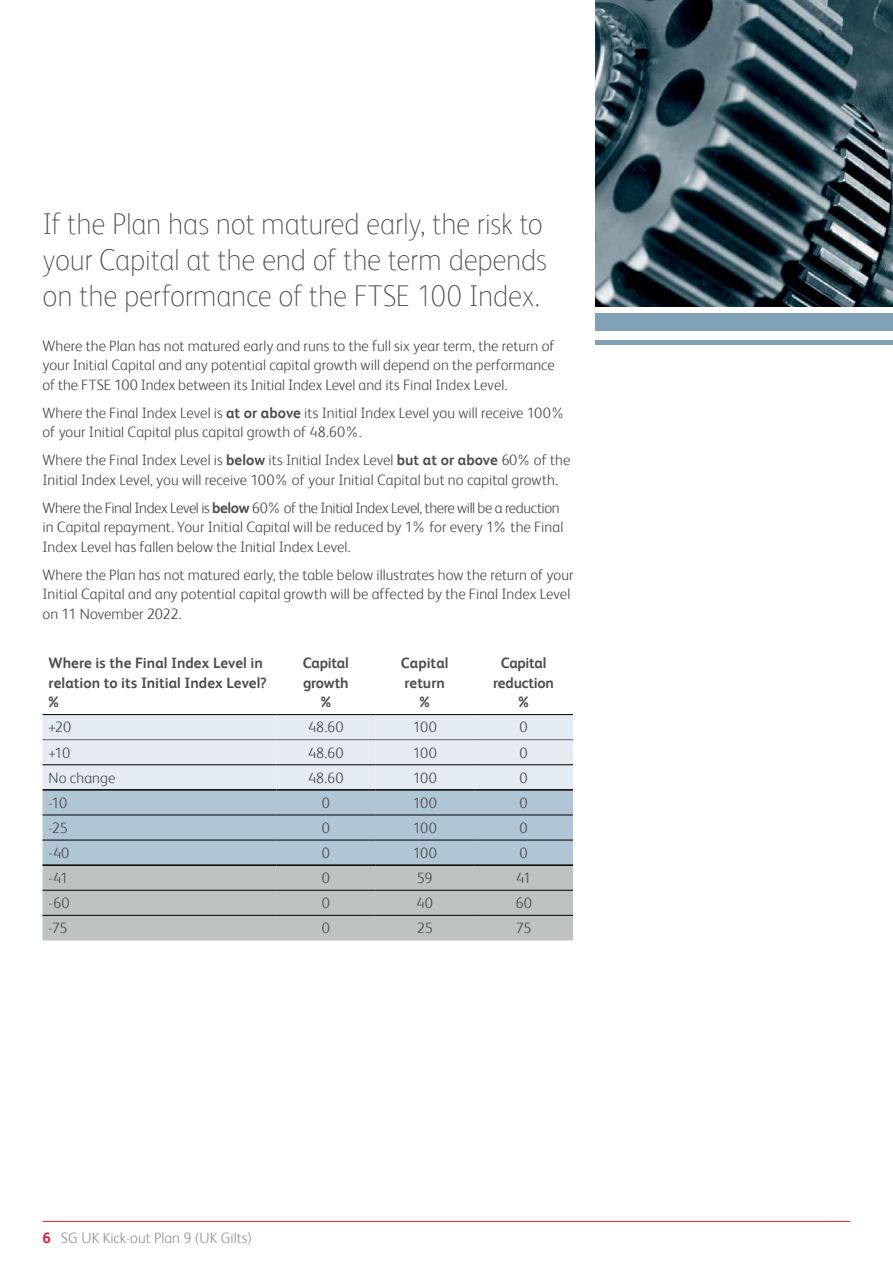
<style>
.page{position:relative;width:893px;height:1263px;background:#fff}
.page>*{position:absolute;margin:0;border:0;box-sizing:border-box;transform-origin:0 0}
.t1{font:100 30px/36px "FS Albert";letter-spacing:-.01em;color:#4d4d4f}
.t2{font:300 15px/19.5px "FS Albert";color:#4d4d4f}
.t3{font:700 15px/19.5px "FS Albert";color:#4d4d4f}
.t4{font:700 15px/19.5px "FS Albert";letter-spacing:-.02em;color:#4d4d4f;text-align:center}
.t5{font:300 15px "FS Albert";color:#939598}
.t6{font:700 15px "FS Albert";color:#df1e32}
.s1{font-weight:700}
</style>
<div class="page">
<hr style="left:43px;top:1221px;width:807px;height:1px;background:#df1e32">
<svg style="left:43px;top:715px;width:530px;height:225px;background:#c5cfd6"></svg>
<hr style="left:43px;top:739px;width:233px;height:1px;background:#636466">
<hr style="left:276px;top:739px;width:99px;height:1px;background:#636466">
<hr style="left:375px;top:739px;width:99px;height:1px;background:#636466">
<hr style="left:474px;top:739px;width:99px;height:1px;background:#636466">
<hr style="left:43px;top:764px;width:233px;height:1px;background:#000">
<hr style="left:276px;top:764px;width:99px;height:1px;background:#000">
<hr style="left:375px;top:764px;width:99px;height:1px;background:#000">
<hr style="left:474px;top:764px;width:99px;height:1px;background:#000">
<hr style="left:43px;top:789px;width:233px;height:2px;background:#000">
<hr style="left:276px;top:789px;width:99px;height:2px;background:#000">
<hr style="left:375px;top:789px;width:99px;height:2px;background:#000">
<hr style="left:474px;top:789px;width:99px;height:2px;background:#000">
<hr style="left:43px;top:815px;width:233px;height:1px;background:#000">
<hr style="left:276px;top:815px;width:99px;height:1px;background:#000">
<hr style="left:375px;top:815px;width:99px;height:1px;background:#000">
<hr style="left:474px;top:815px;width:99px;height:1px;background:#000">
<hr style="left:43px;top:840px;width:233px;height:1px;background:#000">
<hr style="left:276px;top:840px;width:99px;height:1px;background:#000">
<hr style="left:375px;top:840px;width:99px;height:1px;background:#000">
<hr style="left:474px;top:840px;width:99px;height:1px;background:#000">
<hr style="left:43px;top:864px;width:233px;height:2px;background:#000">
<hr style="left:276px;top:864px;width:99px;height:2px;background:#000">
<hr style="left:375px;top:864px;width:99px;height:2px;background:#000">
<hr style="left:474px;top:864px;width:99px;height:2px;background:#000">
<hr style="left:43px;top:714px;width:233px;height:1px;background:#000">
<hr style="left:276px;top:714px;width:99px;height:1px;background:#000">
<hr style="left:375px;top:714px;width:99px;height:1px;background:#000">
<hr style="left:474px;top:714px;width:99px;height:1px;background:#000">
<hr style="left:43px;top:890px;width:233px;height:1px;background:#000">
<hr style="left:276px;top:890px;width:99px;height:1px;background:#000">
<hr style="left:375px;top:890px;width:99px;height:1px;background:#000">
<hr style="left:474px;top:890px;width:99px;height:1px;background:#000">
<hr style="left:43px;top:915px;width:233px;height:1px;background:#000">
<hr style="left:276px;top:915px;width:99px;height:1px;background:#000">
<hr style="left:375px;top:915px;width:99px;height:1px;background:#000">
<hr style="left:474px;top:915px;width:99px;height:1px;background:#000">
<div style="left:595px;top:314px;width:298px;height:17px;background:#80a1b6"></div>
<hr style="left:595px;top:340px;width:298px;height:4px;background:#80a1b6">
<img style="left:595px;top:0;width:298px;height:306px">
<h1 class="t1" style="left:43px;top:206px;width:506px">If the Plan has not matured early, the risk to your Capital at the end of the term depends on the performance of the FTSE 100 Index.</h1>
<p class="t2" style="left:43px;top:336px;width:514px;text-align:justify">Where the Plan has not matured early and runs to the full six year term, the return of your Initial Capital and any potential capital growth will depend on the performance of the FTSE 100 Index between its Initial Index Level and its Final Index Level.</p>
<p class="t2" style="left:43px;top:403px;width:524px">Where the Final Index Level is <span class="s1">at or above</span> its Initial Index Level you will receive 100% of your Initial Capital plus capital growth of 48.60%.</p>
<p class="t2" style="left:43px;top:450px;width:529px">Where the Final Index Level is <span class="s1">below</span> its Initial Index Level <span class="s1">but at or above</span> 60% of the<br>Initial Index Level, you will receive 100% of your Initial Capital but no capital growth.</p>
<p class="t2" style="left:43px;top:498px;width:522px">Where the Final Index Level is <span class="s1">below</span> 60% of the Initial Index Level, there will be a reduction in Capital repayment. Your Initial Capital will be reduced by 1% for every 1% the Final<br>Index Level has fallen below the Initial Index Level.</p>
<p class="t2" style="left:43px;top:565px;width:532px">Where the Plan has not matured early, the table below illustrates how the return of your<br>Initial Capital and any potential capital growth will be affected by the Final Index Level on 11 November 2022.</p>
<p class="t3" style="left:49px;top:653px;width:220px">Where is the Final Index Level in relation to its Initial Index Level? %</p>
<p class="t4" style="left:303px;top:653px;width:47px">Capital growth %</p>
<p class="t3" style="left:401px;top:653px;width:49px;text-align:center">Capital return %</p>
<p class="t4" style="left:493px;top:653px;width:62px">Capital reduction %</p>
<p class="t2" style="left:49px;top:717px;width:24px">+20</p>
<p class="t2" style="left:308px;top:717px;width:37px">48.60</p>
<p class="t2" style="left:413px;top:717px;width:26px">100</p>
<p class="t2" style="left:520px;top:717px;width:10px">0</p>
<p class="t2" style="left:49px;top:742px;width:23px">+10</p>
<p class="t2" style="left:308px;top:742px;width:37px">48.60</p>
<p class="t2" style="left:413px;top:742px;width:26px">100</p>
<p class="t2" style="left:520px;top:742px;width:10px">0</p>
<p class="t2" style="left:49px;top:768px;width:68px">No change</p>
<p class="t2" style="left:308px;top:768px;width:37px">48.60</p>
<p class="t2" style="left:413px;top:768px;width:26px">100</p>
<p class="t2" style="left:520px;top:768px;width:10px">0</p>
<p class="t2" style="left:49px;top:793px;width:20px">-10</p>
<p class="t2" style="left:322px;top:793px;width:10px">0</p>
<p class="t2" style="left:413px;top:793px;width:26px">100</p>
<p class="t2" style="left:520px;top:793px;width:10px">0</p>
<p class="t2" style="left:49px;top:818px;width:21px">-25</p>
<p class="t2" style="left:322px;top:818px;width:10px">0</p>
<p class="t2" style="left:413px;top:818px;width:26px">100</p>
<p class="t2" style="left:520px;top:818px;width:10px">0</p>
<p class="t2" style="left:49px;top:843px;width:22px">-40</p>
<p class="t2" style="left:322px;top:843px;width:10px">0</p>
<p class="t2" style="left:413px;top:843px;width:26px">100</p>
<p class="t2" style="left:520px;top:843px;width:10px">0</p>
<p class="t2" style="left:49px;top:868px;width:21px">-41</p>
<p class="t2" style="left:322px;top:868px;width:10px">0</p>
<p class="t2" style="left:417px;top:868px;width:17px">59</p>
<p class="t2" style="left:516px;top:868px;width:17px">41</p>
<p class="t2" style="left:49px;top:893px;width:22px">-60</p>
<p class="t2" style="left:322px;top:893px;width:10px">0</p>
<p class="t2" style="left:417px;top:893px;width:18px">40</p>
<p class="t2" style="left:515px;top:893px;width:18px">60</p>
<p class="t2" style="left:49px;top:918px;width:21px">-75</p>
<p class="t2" style="left:322px;top:918px;width:10px">0</p>
<p class="t2" style="left:417px;top:918px;width:18px">25</p>
<p class="t2" style="left:516px;top:918px;width:17px">75</p>
<p class="t6" style="left:43px;top:1229px;width:10px">6</p>
<p class="t5" style="left:61px;top:1229px;width:193px">SG UK Kick-out Plan 9 (UK Gilts)</p>
</div>
